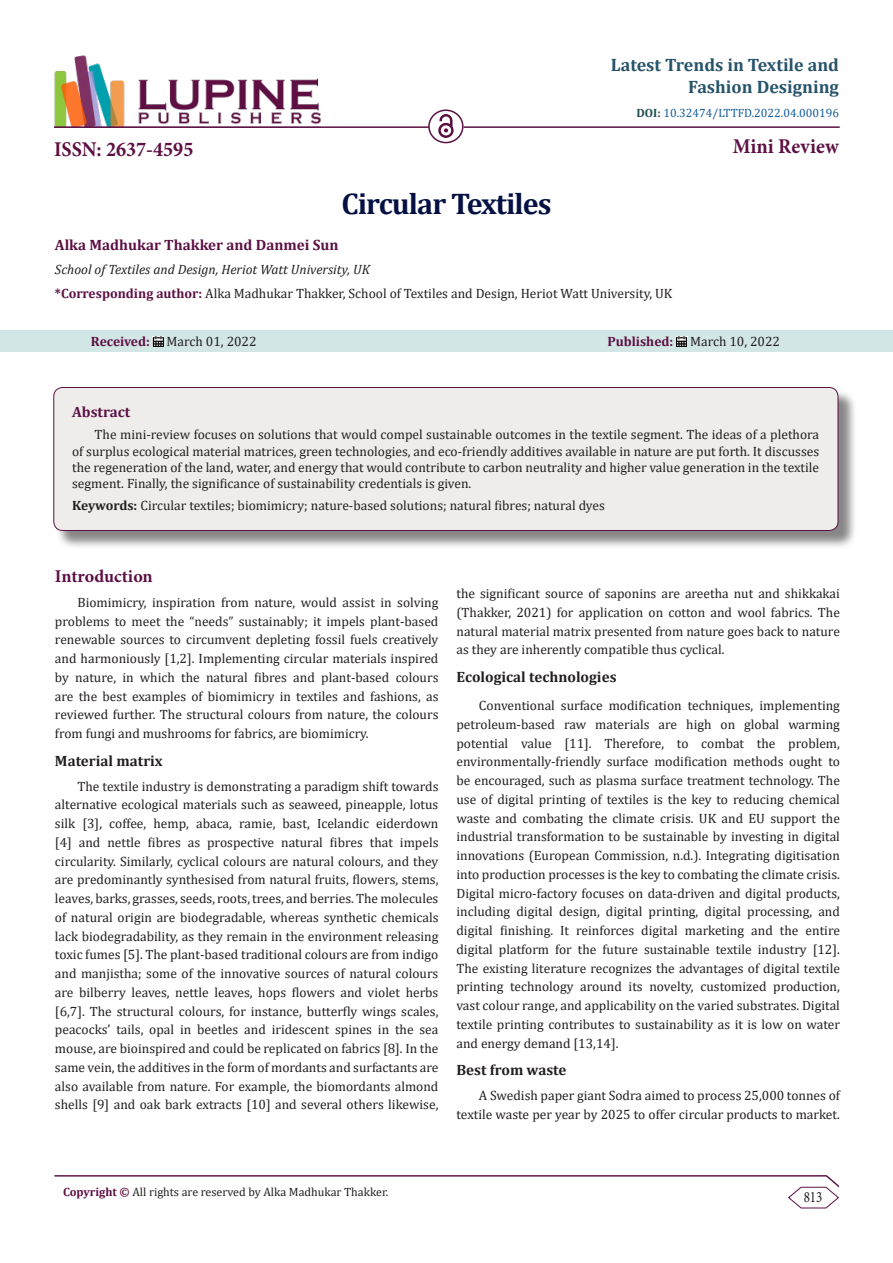
<style>
.page{position:relative;width:893px;height:1263px;background:#fff}
.page>*{position:absolute;margin:0;border:0;box-sizing:border-box;transform-origin:0 0}
.t1{font:700 30px "Cambria";letter-spacing:-.03em;color:#041043}
.t2{font:700 21px "Minion Pro";color:#5c1043;scale:.96 1}
.t3{font:700 18px/21.6px "Cambria";color:#27536a;text-align:right}
.t4{font:700 18px "Minion Pro";letter-spacing:-.005em;color:#5c1043}
.t5{font:15.75px "Minion Pro";color:#231f20;scale:.83 1}
.List_Paragraph{font:700 15px "Cambria";color:#231f20}
.t6{font:700 15px "Cambria";color:#5c1043}
.t7{font:13.5px/18.8px "Cambria";color:#231f20;text-align:justify}
.t8{font:italic 13.5px "Cambria";color:#231f20}
.t9{font:12px "Cambria";color:#231f20}
.t10{font:12px "Cambria";color:#175d9e}
.s1{font-weight:700;color:#1e5050}
.s2{font-weight:700;color:#5c1043}
.s3{font-weight:700}
</style>
<div class="page">
<hr style="left:54px;top:1175px;width:773px;height:1px;background:#5c1043">
<svg style="left:787px;top:1175px;width:52px;height:34px"></svg>
<img style="left:54px;top:55px;width:267px;height:71px">
<hr style="left:54px;top:126px;width:375px;height:2px;background:#5c1043">
<img style="left:438px;top:115px;width:15px;height:23px">
<div style="left:428px;top:109px;width:36px;height:34px;border:2px solid #5c1043;border-radius:50%"></div>
<hr style="left:464px;top:126px;width:376px;height:2px;background:#5c1043">
<div style="left:56px;top:389px;width:801px;height:161px;background:#231f20;opacity:.54"></div>
<div style="left:54px;top:387px;width:784px;height:143px;background:#efedec;border-radius:9px"></div>
<div style="left:53px;top:387px;width:785px;height:144px;border:1px solid #5c1043;border-radius:9px"></div>
<div style="left:1px;top:331px;width:892px;height:21px;background:#d2e6e6"></div>
<svg style="left:153px;top:336px;width:11px;height:11px"></svg>
<svg style="left:676px;top:336px;width:11px;height:11px"></svg>
<p class="t3" style="left:611px;top:54px;width:230px">Latest Trends in Textile and<br>Fashion Designing</p>
<p class="t2" style="left:54px;top:135px;width:147px">ISSN: 2637-4595</p>
<p class="t1" style="left:341px;top:182px;width:212px">Circular Textiles</p>
<p class="t10" style="left:636px;top:106px;width:204px"><span class="s1">DOI:</span> 10.32474/LTTFD.2022.04.000196</p>
<p class="t2" style="left:733px;top:131px;width:112px">Mini Review</p>
<p class="t6" style="left:55px;top:234px;width:285px">Alka Madhukar Thakker and Danmei Sun</p>
<p class="t8" style="left:55px;top:259px;width:316px">School of Textiles and Design, Heriot Watt University, UK</p>
<p class="t7" style="left:55px;top:283px;width:619px"><span class="s2">*Corresponding author:</span> Alka Madhukar Thakker, School of Textiles and Design, Heriot Watt University, UK</p>
<p class="t7" style="left:91px;top:332px;width:167px"><span class="s2">Received:</span> March 01, 2022</p>
<p class="t7" style="left:607px;top:332px;width:174px"><span class="s2">Published:</span> March 10, 2022</p>
<p class="t6" style="left:72px;top:401px;width:60px">Abstract</p>
<p class="t7" style="left:72px;top:427px;width:748px;line-height:16.2px;text-indent:22px">The mini-review focuses on solutions that would compel sustainable outcomes in the textile segment. The ideas of a plethora of surplus ecological material matrices, green technologies, and eco-friendly additives available in nature are put forth. It discusses the regeneration of the land, water, and energy that would contribute to carbon neutrality and higher value generation in the textile segment. Finally, the significance of sustainability credentials is given.</p>
<p class="t7" style="left:72px;top:496px;width:534px"><span class="s3">Keywords:</span> Circular textiles; biomimicry; nature-based solutions; natural fibres; natural dyes</p>
<p class="t4" style="left:55px;top:564px;width:99px">Introduction</p>
<p class="t7" style="left:55px;top:593px;width:385px;text-indent:22px">Biomimicry, inspiration from nature, would assist in solving problems to meet the “needs” sustainably; it impels plant-based renewable sources to circumvent depleting fossil fuels creatively and harmoniously [1,2]. Implementing circular materials inspired by nature, in which the natural fibres and plant-based colours are the best examples of biomimicry in textiles and fashions, as reviewed further. The structural colours from nature, the colours from fungi and mushrooms for fabrics, are biomimicry.</p>
<p class="List_Paragraph" style="left:55px;top:750px;width:109px">Material matrix</p>
<p class="t7" style="left:55px;top:776px;width:385px;text-indent:22px">The textile industry is demonstrating a paradigm shift towards alternative ecological materials such as seaweed, pineapple, lotus silk [3], coffee, hemp, abaca, ramie, bast, Icelandic eiderdown [4] and nettle fibres as prospective natural fibres that impels circularity. Similarly, cyclical colours are natural colours, and they are predominantly synthesised from natural fruits, flowers, stems, leaves, barks, grasses, seeds, roots, trees, and berries. The molecules of natural origin are biodegradable, whereas synthetic chemicals lack biodegradability, as they remain in the environment releasing toxic fumes [5]. The plant-based traditional colours are from indigo and manjistha; some of the innovative sources of natural colours are bilberry leaves, nettle leaves, hops flowers and violet herbs [6,7]. The structural colours, for instance, butterfly wings scales, peacocks’ tails, opal in beetles and iridescent spines in the sea mouse, are bioinspired and could be replicated on fabrics [8]. In the same vein, the additives in the form of mordants and surfactants are also available from nature. For example, the biomordants almond shells [9] and oak bark extracts [10] and several others likewise,</p>
<p class="t7" style="left:456px;top:584px;width:385px">the significant source of saponins are areetha nut and shikkakai (Thakker, 2021) for application on cotton and wool fabrics. The natural material matrix presented from nature goes back to nature as they are inherently compatible thus cyclical.</p>
<p class="List_Paragraph" style="left:456px;top:666px;width:162px">Ecological technologies</p>
<p class="t7" style="left:456px;top:696px;width:385px;text-indent:22px">Conventional surface modification techniques, implementing petroleum-based raw materials are high on global warming potential value [11]. Therefore, to combat the problem, environmentally-friendly surface modification methods ought to be encouraged, such as plasma surface treatment technology. The use of digital printing of textiles is the key to reducing chemical waste and combating the climate crisis. UK and EU support the industrial transformation to be sustainable by investing in digital innovations (European Commission, n.d.). Integrating digitisation into production processes is the key to combating the climate crisis.<br>Digital micro-factory focuses on data-driven and digital products, including digital design, digital printing, digital processing, and digital finishing. It reinforces digital marketing and the entire digital platform for the future sustainable textile industry [12].<br>The existing literature recognizes the advantages of digital textile printing technology around its novelty, customized production, vast colour range, and applicability on the varied substrates. Digital textile printing contributes to sustainability as it is low on water and energy demand [13,14].</p>
<p class="List_Paragraph" style="left:456px;top:1059px;width:112px">Best from waste</p>
<p class="t7" style="left:456px;top:1086px;width:385px;text-align:right">A Swedish paper giant Sodra aimed to process 25,000 tonnes of textile waste per year by 2025 to offer circular products to market.</p>
<p class="t9" style="left:63px;top:1185px;width:327px"><span class="s2">Copyright ©</span> All rights are reserved by Alka Madhukar Thakker.</p>
<p class="t5" style="left:804px;top:1186px;width:24px">813</p>
</div>
